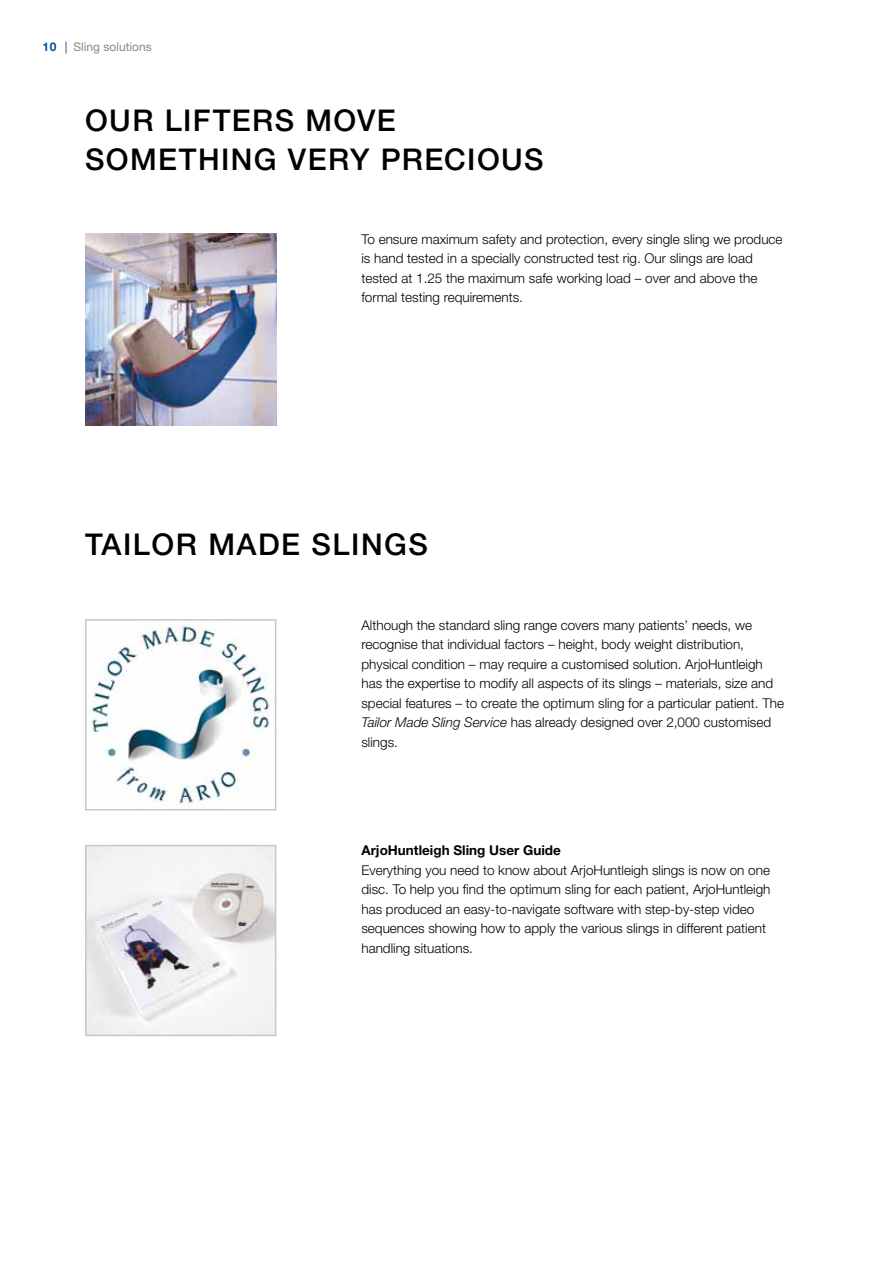
<style>
.page{position:relative;width:893px;height:1263px;background:#fff}
.page>*{position:absolute;margin:0;border:0;box-sizing:border-box;transform-origin:0 0}
.t1{font:500 30px/39px "Helvetica Neue LT Pro";letter-spacing:.05em;color:#000}
.t2{font:300 13.5px/19.5px "Helvetica Neue LT Pro";color:#000}
.t3{font:700 13.5px "Helvetica Neue LT Pro";color:#000}
.t4{font:12px "Helvetica Neue LT Pro";color:#87888a}
.s1{font-weight:700;color:#00519e}
.s2{font-style:italic;color:#00519e}
.s3{font-style:italic}
</style>
<div class="page">
<img style="left:88px;top:622px;width:182px;height:184px">
<div style="left:85px;top:619px;width:191px;height:191px;border:2px solid #c6c7c8"></div>
<img style="left:88px;top:848px;width:185px;height:185px">
<div style="left:85px;top:845px;width:191px;height:191px;border:2px solid #c6c7c8"></div>
<img style="left:85px;top:234px;width:191px;height:191px">
<p class="t4" style="left:43px;top:40px;width:111px"><span class="s1">10</span> <span class="s2">|</span> Sling solutions</p>
<h1 class="t1" style="left:85px;top:101px;width:460px">OUR LIFTERS MOVE<br>SOMETHING VERY PRECIOUS</h1>
<p class="t2" style="left:361px;top:229px;width:423px">To ensure maximum safety and protection, every single sling we produce is hand tested in a specially constructed test rig. Our slings are load tested at 1.25 the maximum safe working load – over and above the formal testing requirements.</p>
<h1 class="t1" style="left:85px;top:524px;width:344px">TAILOR MADE SLINGS</h1>
<p class="t2" style="left:361px;top:615px;width:424px">Although the standard sling range covers many patients’ needs, we recognise that individual factors – height, body weight distribution, physical condition – may require a customised solution. ArjoHuntleigh has the expertise to modify all aspects of its slings – materials, size and special features – to create the optimum sling for a particular patient. The <span class="s3">Tailor Made Sling Service</span> has already designed over 2,000 customised slings.</p>
<p class="t3" style="left:361px;top:842px;width:201px">ArjoHuntleigh Sling User Guide</p>
<p class="t2" style="left:361px;top:860px;width:411px">Everything you need to know about ArjoHuntleigh slings is now on one disc. To help you find the optimum sling for each patient, ArjoHuntleigh has produced an easy-to-navigate software with step-by-step video sequences showing how to apply the various slings in different patient handling situations.</p>
</div>
